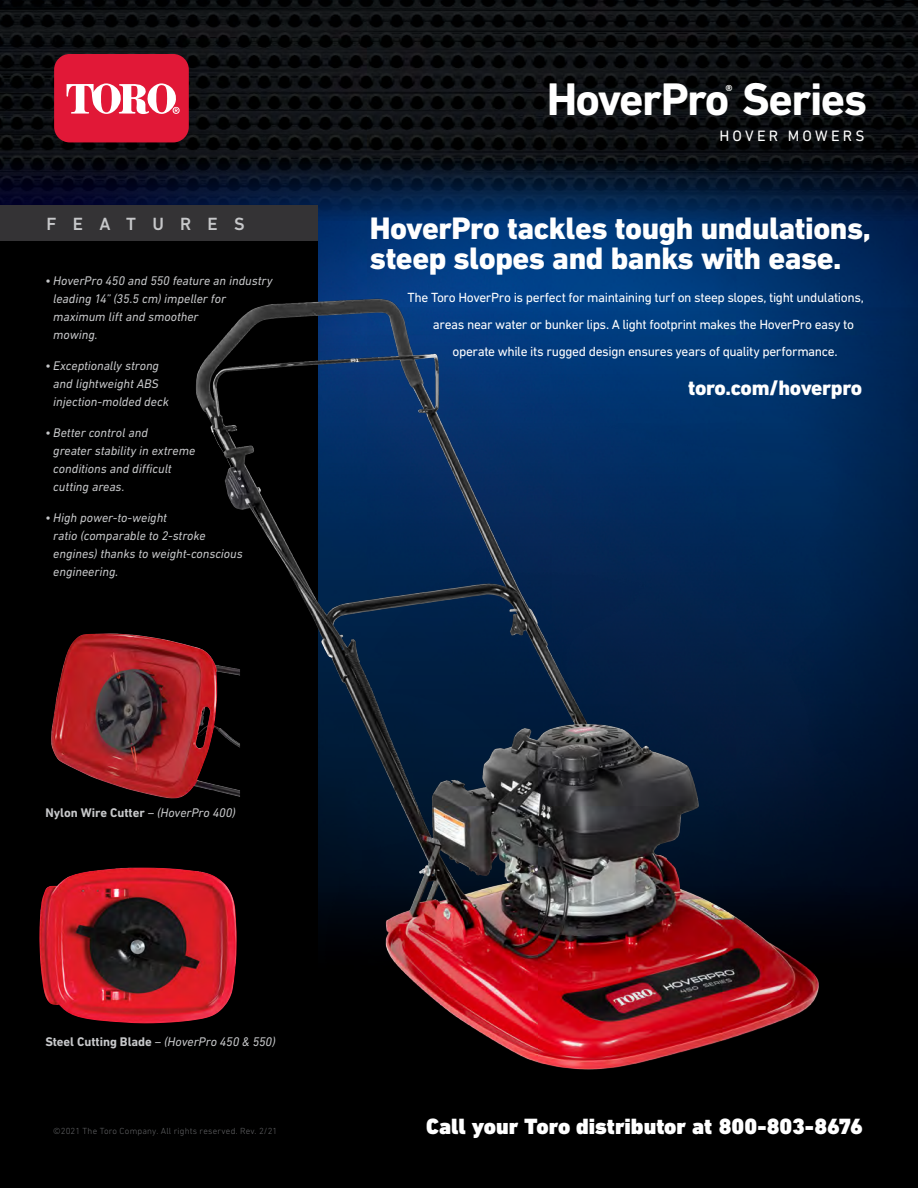
<style>
.page{position:relative;width:918px;height:1188px;background:#fff}
.page>*{position:absolute;margin:0;border:0;box-sizing:border-box;transform-origin:0 0}
.t1{font:700 46.5px "DIN Next LT Pro";letter-spacing:-.035em;color:#fff}
.t2{font:800 31.65px/30px "DIN Next LT Pro";letter-spacing:-.015em;color:#fff}
.t3{font:900 22.5px "DIN Next LT Pro";color:#fff}
.t4{font:800 21.15px "DIN Next LT Pro";letter-spacing:-.015em;color:#fff}
.t5{font:500 18px "DIN Next LT Pro";letter-spacing:.905em;color:#c7c8ca}
.t6{font:700 16.35px "DIN Next LT Pro";color:#fff}
.t7{font:15.3px "DIN Next LT Pro";letter-spacing:.205em;color:#fff}
.t8{font:13.5px "DIN Next LT Pro";letter-spacing:-.03em;color:#fff}
.t9{font:italic 12.75px/18px "DIN Next LT Pro";letter-spacing:-.005em;color:#c7c8ca}
.t10{font:700 12.75px "DIN Next LT Pro";letter-spacing:-.005em;color:#c7c8ca}
.t11{font:300 9px "DIN Next LT Pro";letter-spacing:.02em;color:#636466}
.s1{font-weight:400;font-style:italic}
.s2{font-weight:700;font-style:normal}
</style>
<div class="page">
<img style="left:318px;top:221px;width:600px;height:87px">
<img style="left:0;top:0;width:918px;height:221px">
<div style="left:54px;top:54px;width:135px;height:88px;background:#e11837;border-radius:16px"></div>
<svg style="left:67px;top:83px;width:113px;height:31px"></svg>
<svg style="left:850px;top:308px;width:68px;height:578px;background:#001b3f"></svg>
<div style="left:0;top:886px;width:918px;height:302px;background:#000"></div>
<div style="left:0;top:224px;width:318px;height:931px;background:#000"></div>
<div style="left:0;top:205px;width:318px;height:35px;background:#343335"></div>
<img style="left:196px;top:253px;width:654px;height:817px">
<img style="left:51px;top:633px;width:189px;height:166px">
<img style="left:39px;top:867px;width:198px;height:156px">
<h3 class="t5" style="left:47px;top:213px;width:200px">FEATURES</h3>
<p class="t9" style="left:53px;top:272px;width:221px;text-indent:-8px">• HoverPro 450 and 550 feature an industry leading 14” (35.5 cm) impeller for maximum lift and smoother<br>mowing.</p>
<p class="t9" style="left:53px;top:357px;width:117px;text-indent:-8px">• Exceptionally strong and lightweight ABS injection-molded deck</p>
<p class="t9" style="left:53px;top:423px;width:143px;text-indent:-8px">• Better control and<br>greater stability in extreme conditions and difficult cutting areas.</p>
<p class="t9" style="left:53px;top:508px;width:191px;text-indent:-8px">• High power-to-weight<br>ratio (comparable to 2-stroke engines) thanks to weight-conscious engineering.</p>
<p class="t10" style="left:45px;top:805px;width:192px">Nylon Wire Cutter <span class="s1">– (HoverPro 400)</span></p>
<p class="t9" style="left:45px;top:1033px;width:232px"><span class="s2">Steel Cutting Blade</span> – (HoverPro 450 &amp; 550)</p>
<h1 class="t1" style="left:547px;top:72px;width:322px">HoverPro Series</h1>
<p class="t6" style="left:725px;top:81px;width:9px">®</p>
<p class="t7" style="left:719px;top:127px;width:147px">HOVER MOWERS</p>
<h2 class="t2" style="left:370px;top:213px;width:502px">HoverPro tackles tough undulations, steep slopes and banks with ease.</h2>
<p class="t8" style="left:407px;top:290px;width:458px">The Toro HoverPro is perfect for maintaining turf on steep slopes, tight undulations,</p>
<p class="t8" style="left:433px;top:317px;width:423px">areas near water or bunker lips. A light footprint makes the HoverPro easy to</p>
<p class="t8" style="left:452px;top:344px;width:387px">operate while its rugged design ensures years of quality performance.</p>
<h3 class="t4" style="left:688px;top:375px;width:176px">toro.com/hoverpro</h3>
<p class="t11" style="left:53px;top:1125px;width:225px">©2021 The Toro Company. All rights reserved. Rev. 2/21</p>
<h3 class="t3" style="left:426px;top:1113px;width:438px">Call your Toro distributor at 800-803-8676</h3>
</div>
